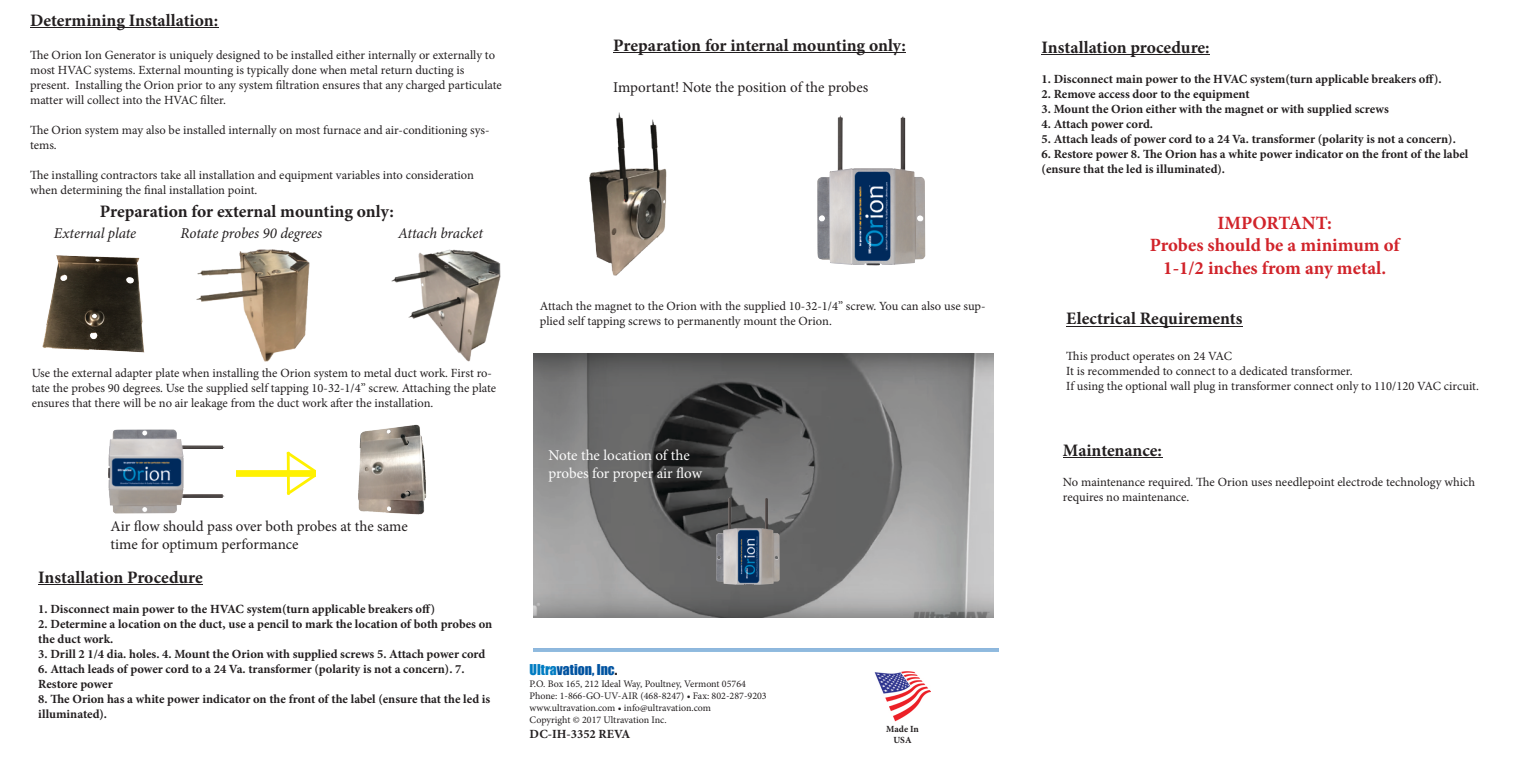
<style>
.page{position:relative;width:1531px;height:765px;background:#fff}
.page>*{position:absolute;margin:0;border:0;box-sizing:border-box;transform-origin:0 0}
.t1{font:700 18.75px/22.5px "Minion Pro";color:#d1232a;text-align:center}
.t2{font:700 17.5px "Minion Pro";color:#231f20}
.t3{font:15px/18px "Minion Pro";letter-spacing:-.005em;color:#231f20}
.t4{font:italic 15px "Minion Pro";letter-spacing:-.01em;color:#231f20}
.t5{font:15px/18px "Minion Pro";letter-spacing:-.005em;color:#fcfcfc}
.t6{font:13.75px "Impact";color:#0153a0}
.t7{font:12.5px/15px "Minion Pro";color:#231f20}
.t8{font:700 12.5px/15px "Minion Pro";color:#231f20}
.t9{font:10px/12px "Minion Pro";color:#231f20}
.t10{font:700 9.38px/11.2px "Minion Pro";color:#231f20;text-align:center}
.s1{color:#007cc2}
.s2{color:#231f20}
</style>
<div class="page">
<img style="left:533px;top:353px;width:461px;height:264px">
<hr style="left:533px;top:649px;width:465px;height:1px;background:#b4c9e5">
<hr style="left:533px;top:648px;width:465px;height:1px;background:#8db6dc">
<hr style="left:533px;top:650px;width:465px;height:1px;background:#8fb9de">
<hr style="left:533px;top:651px;width:465px;height:1px;background:#91bcdf">
<img style="left:874px;top:671px;width:56px;height:50px">
<img style="left:42px;top:255px;width:103px;height:98px">
<img style="left:228px;top:249px;width:81px;height:113px">
<img style="left:201px;top:269px;width:27px;height:7px">
<img style="left:196px;top:291px;width:49px;height:10px">
<svg style="left:198px;top:271px;width:5px;height:4px"></svg>
<img style="left:418px;top:249px;width:82px;height:112px">
<img style="left:392px;top:272px;width:34px;height:10px">
<img style="left:408px;top:303px;width:38px;height:16px">
<img style="left:108px;top:429px;width:117px;height:85px">
<hr style="left:30px;top:28px;width:188px;height:1px;background:#231f20">
<img style="left:358px;top:424px;width:69px;height:91px">
<div style="left:236px;top:470px;width:80px;height:7px;background:#fff101;border:1px solid #fff101"></div>
<svg style="left:283px;top:451px;width:33px;height:43px"></svg>
<hr style="left:287px;top:452px;width:3px;height:43px;background:#fff101">
<img style="left:590px;top:143px;width:76px;height:132px">
<img style="left:650px;top:124px;width:7px;height:25px">
<img style="left:616px;top:113px;width:8px;height:36px">
<svg style="left:651px;top:119px;width:3px;height:7px"></svg>
<img style="left:817px;top:115px;width:108px;height:150px">
<img style="left:716px;top:497px;width:63px;height:88px">
<hr style="left:38px;top:584px;width:165px;height:1px;background:#231f20">
<hr style="left:1066px;top:326px;width:176px;height:1px;background:#231f20">
<hr style="left:613px;top:52px;width:293px;height:1px;background:#231f20">
<hr style="left:1041px;top:54px;width:168px;height:1px;background:#231f20">
<hr style="left:1062px;top:457px;width:100px;height:1px;background:#231f20">
<h2 class="t2" style="left:30px;top:14px;width:189px">Determining Installation:</h2>
<p class="t7" style="left:30px;top:49px;width:473px">The Orion Ion Generator is uniquely designed to be installed either internally or externally to most HVAC systems. External mounting is typically done when metal return ducting is present. Installing the Orion prior to any system filtration ensures that any charged particulate matter will collect into the HVAC filter.</p>
<p class="t7" style="left:30px;top:124px;width:461px">The Orion system may also be installed internally on most furnace and air-conditioning sys&shy;tems.</p>
<p class="t7" style="left:30px;top:169px;width:445px">The installing contractors take all installation and equipment variables into consideration when determining the final installation point.</p>
<h2 class="t2" style="left:100px;top:205px;width:295px">Preparation for external mounting only:</h2>
<p class="t4" style="left:54px;top:227px;width:84px">External plate</p>
<p class="t4" style="left:181px;top:227px;width:143px">Rotate probes 90 degrees</p>
<p class="t4" style="left:398px;top:227px;width:86px">Attach bracket</p>
<p class="t7" style="left:32px;top:367px;width:466px">Use the external adapter plate when installing the Orion system to metal duct work. First ro&shy;tate the probes 90 degrees. Use the supplied self tapping 10-32-1/4” screw. Attaching the plate ensures that there will be no air leakage from the duct work after the installation.</p>
<p class="t3" style="left:111px;top:519px;width:299px">Air flow should pass over both probes at the same time for optimum performance</p>
<h2 class="t2" style="left:38px;top:570px;width:166px">Installation Procedure</h2>
<p class="t8" style="left:38px;top:602px;width:398px">1. Disconnect main power to the HVAC system(turn applicable breakers off)</p>
<p class="t8" style="left:38px;top:617px;width:455px">2. Determine a location on the duct, use a pencil to mark the location of both probes on the duct work.</p>
<p class="t8" style="left:38px;top:647px;width:448px">3. Drill 2 1/4 dia. holes. 4. Mount the Orion with supplied screws 5. Attach power cord</p>
<p class="t8" style="left:38px;top:662px;width:428px">6. Attach leads of power cord to a 24 Va. transformer (polarity is not a concern). 7.<br>Restore power</p>
<p class="t8" style="left:38px;top:692px;width:453px">8. The Orion has a white power indicator on the front of the label (ensure that the led is illuminated).</p>
<h2 class="t2" style="left:613px;top:38px;width:294px">Preparation for internal mounting only:</h2>
<p class="t3" style="left:613px;top:79px;width:256px">Important! Note the position of the probes</p>
<p class="t7" style="left:540px;top:299px;width:447px">Attach the magnet to the Orion with the supplied 10-32-1/4” screw. You can also use sup&shy;plied self tapping screws to permanently mount the Orion.</p>
<p class="t5" style="left:548px;top:448px;width:155px">Note the location of the probes for proper air flow</p>
<p class="t6" style="left:529px;top:664px;width:89px"><span class="s1">Ultra</span>vation, Inc<span class="s2">.</span></p>
<p class="t9" style="left:529px;top:679px;width:239px">P.O. Box 165, 212 Ideal Way, Poultney, Vermont 05764<br>Phone: 1-866-GO-UV-AIR (468-8247) • Fax: 802-287-9203 www.ultravation.com • info@ultravation.com<br>Copyright © 2017 Ultravation Inc.</p>
<p class="t8" style="left:529px;top:728px;width:102px">DC-IH-3352 REVA</p>
<p class="t10" style="left:886px;top:724px;width:34px">Made In<br>USA</p>
<h2 class="t2" style="left:1041px;top:40px;width:169px">Installation procedure:</h2>
<p class="t8" style="left:1041px;top:73px;width:401px">1. Disconnect main power to the HVAC system(turn applicable breakers off).</p>
<p class="t8" style="left:1041px;top:88px;width:209px">2. Remove access door to the equipment</p>
<p class="t8" style="left:1041px;top:103px;width:349px">3. Mount the Orion either with the magnet or with supplied screws</p>
<p class="t8" style="left:1041px;top:118px;width:113px">4. Attach power cord.</p>
<p class="t8" style="left:1041px;top:133px;width:416px">5. Attach leads of power cord to a 24 Va. transformer (polarity is not a concern).</p>
<p class="t8" style="left:1041px;top:148px;width:428px">6. Restore power 8. The Orion has a white power indicator on the front of the label (ensure that the led is illuminated).</p>
<h1 class="t1" style="left:1149px;top:213px;width:251px">IMPORTANT:<br>Probes should be a minimum of<br>1-1/2 inches from any metal.</h1>
<h2 class="t2" style="left:1066px;top:312px;width:178px">Electrical Requirements</h2>
<p class="t7" style="left:1066px;top:350px;width:414px">This product operates on 24 VAC<br>It is recommended to connect to a dedicated transformer.<br>If using the optional wall plug in transformer connect only to 110/120 VAC circuit.</p>
<h2 class="t2" style="left:1062px;top:443px;width:101px">Maintenance:</h2>
<p class="t7" style="left:1062px;top:476px;width:413px">No maintenance required. The Orion uses needlepoint electrode technology which requires no maintenance.</p>
</div>
